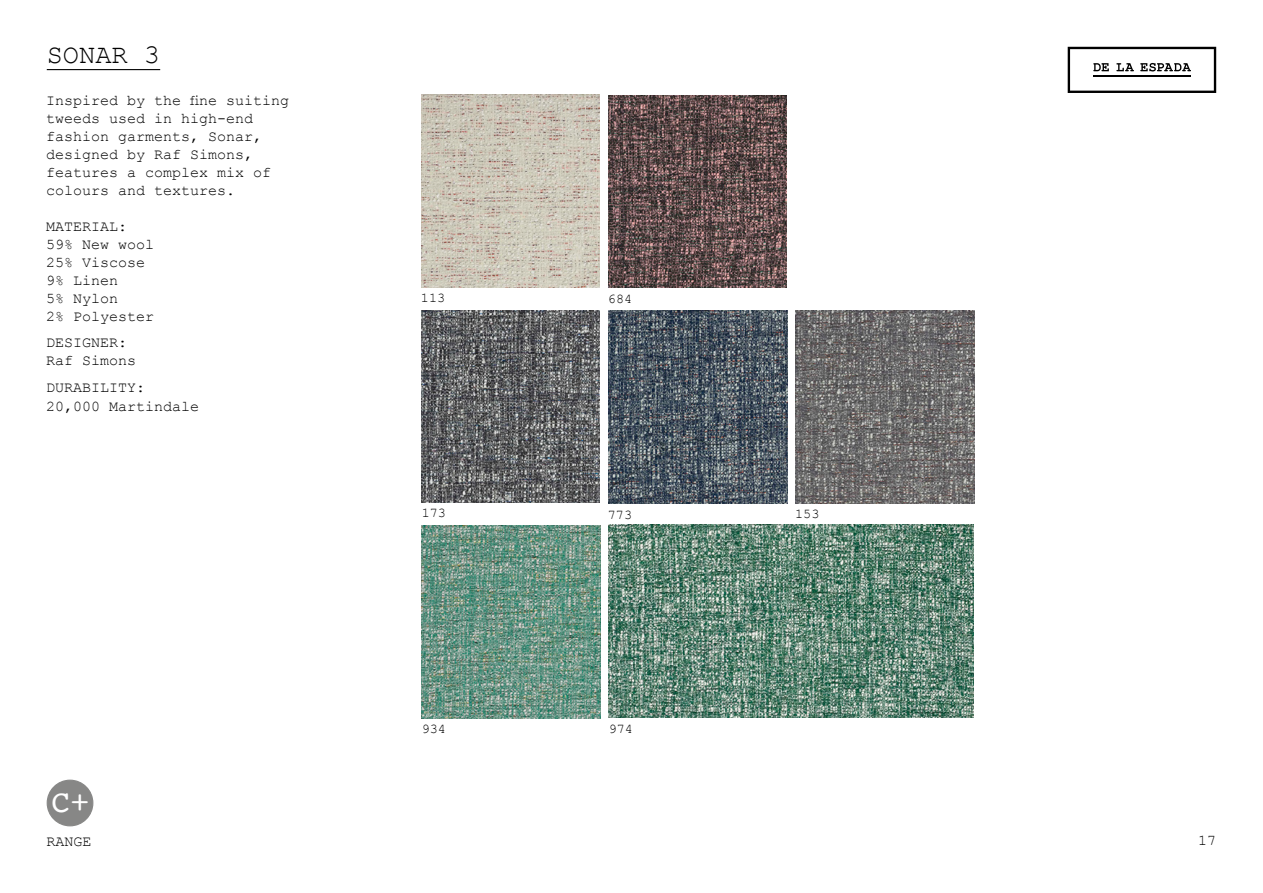
<style>
.page{position:relative;width:1263px;height:893px;background:#fff}
.page>*{position:absolute;margin:0;border:0;box-sizing:border-box;transform-origin:0 0}
.t1{font:31.5px "Courier";color:#fff}
.t2{font:27px "Courier New";color:#000}
.t3{font:15px/18px "Courier New";color:#000}
.t4{font:13.5px "Courier New";color:#000}
</style>
<div class="page">
<svg style="left:1068px;top:47px;width:148px;height:46px"></svg>
<img style="left:608px;top:95px;width:179px;height:193px">
<img style="left:609px;top:310px;width:178px;height:193px">
<img style="left:609px;top:525px;width:364px;height:193px">
<img style="left:422px;top:525px;width:178px;height:193px">
<img style="left:422px;top:311px;width:177px;height:192px">
<img style="left:422px;top:95px;width:177px;height:192px">
<img style="left:795px;top:311px;width:179px;height:192px">
<hr style="left:47px;top:69px;width:113px;height:1px;background:#000">
<div style="left:47px;top:780px;width:46px;height:46px;background:#878786;border-radius:50%"></div>
<div style="left:47px;top:780px;width:46px;height:46px;border:1px solid #878786;border-radius:50%"></div>
<p class="t2" style="left:47px;top:38px;width:115px">SONAR 3</p>
<p class="t3" style="left:46px;top:90px;width:245px">Inspired by the fine suiting tweeds used in high-end fashion garments, Sonar, designed by Raf Simons, features a complex mix of colours and textures.</p>
<p class="t3" style="left:46px;top:216px;width:82px">MATERIAL:</p>
<p class="t3" style="left:46px;top:234px;width:109px">59% New wool</p>
<p class="t3" style="left:46px;top:252px;width:100px">25% Viscose</p>
<p class="t3" style="left:46px;top:270px;width:73px">9% Linen</p>
<p class="t3" style="left:46px;top:288px;width:73px">5% Nylon</p>
<p class="t3" style="left:46px;top:306px;width:109px">2% Polyester</p>
<p class="t3" style="left:46px;top:333px;width:82px">DESIGNER:</p>
<p class="t3" style="left:46px;top:351px;width:91px">Raf Simons</p>
<p class="t3" style="left:46px;top:377px;width:100px">DURABILITY:</p>
<p class="t3" style="left:46px;top:397px;width:154px">20,000 Martindale</p>
<p class="t1" style="left:51px;top:777px;width:39px">C+</p>
<p class="t4" style="left:421px;top:290px;width:26px">113</p>
<p class="t4" style="left:422px;top:505px;width:26px">173</p>
<p class="t4" style="left:608px;top:291px;width:26px">684</p>
<p class="t4" style="left:608px;top:506px;width:26px">773</p>
<p class="t4" style="left:422px;top:720px;width:26px">934</p>
<p class="t4" style="left:609px;top:720px;width:26px">974</p>
<p class="t4" style="left:795px;top:505px;width:26px">153</p>
<p class="t3" style="left:47px;top:832px;width:46px">RANGE</p>
<p class="t3" style="left:1198px;top:831px;width:19px">17</p>
</div>
